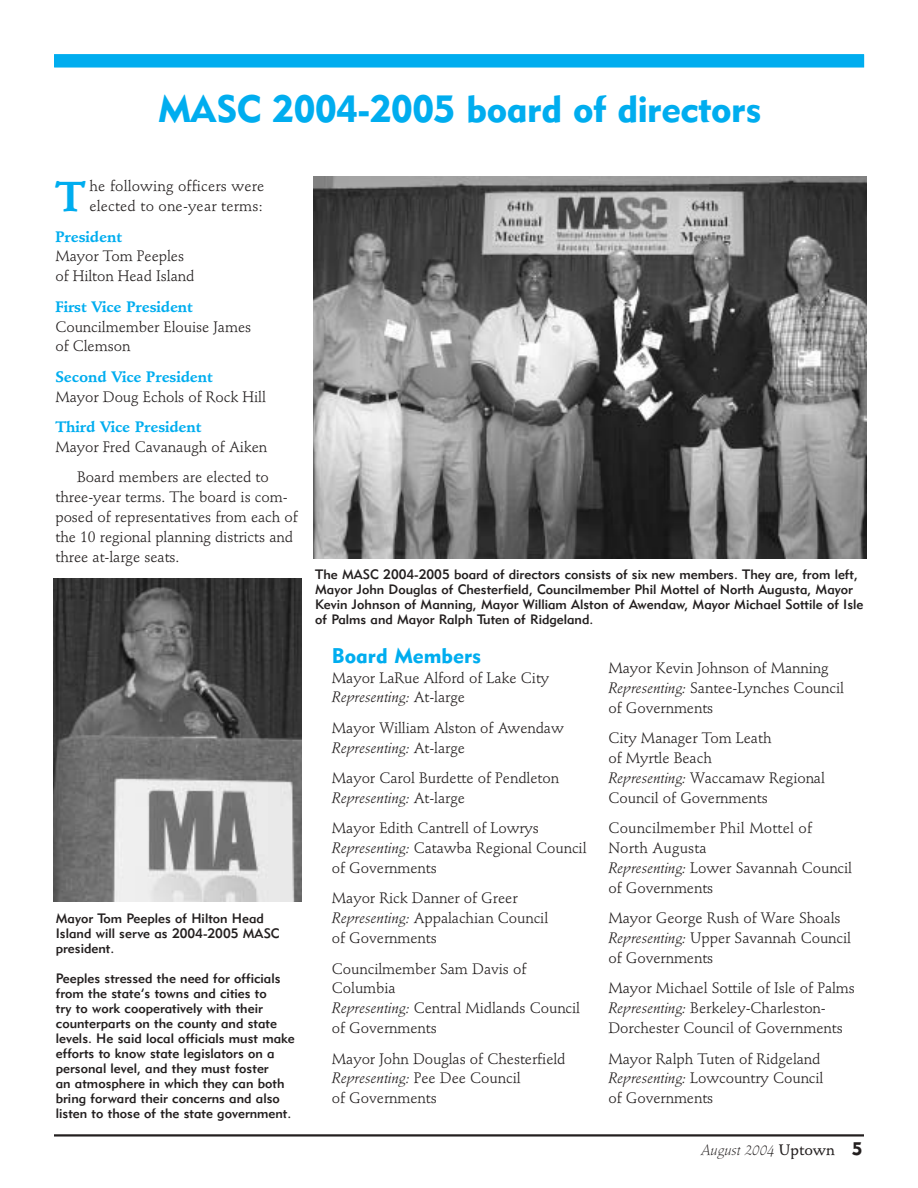
<style>
.page{position:relative;width:918px;height:1188px;background:#fff}
.page>*{position:absolute;margin:0;border:0;box-sizing:border-box;transform-origin:0 0}
.t1{font:700 41.55px "Stempel Schneidler";color:#00adef}
.t2{font:37.5px "Geometric 415 BT Black A";letter-spacing:-.01em;color:#00adef}
.t3{font:21px "Geometric 415 BT Black A";color:#00adef}
.t4{font:15px/19.8px "Stempel Schneidler";letter-spacing:-.005em;color:#231f1f}
.t5{font:700 15px "Stempel Schneidler";letter-spacing:-.005em;color:#00adef}
.t6{font:italic 300 15px "Stempel Schneidler";color:#231f1f}
.t7{font:13.5px/15px "Geometric 415 BT Medium A";color:#231f1f}
.s1{font-style:italic}
.s2{font-weight:500;font-style:normal}
.s3{font-family:"Geometric 415 BT Black A";font-weight:400;font-style:normal;font-size:18px}
</style>
<div class="page">
<hr style="left:54px;top:1134px;width:810px;height:3px;background:#231f1f">
<div style="left:54px;top:54px;width:810px;height:13px;background:#00adef"></div>
<img style="left:314px;top:177px;width:552px;height:381px">
<img style="left:53px;top:579px;width:248px;height:323px">
<h2 class="t2" style="left:158px;top:95px;width:605px">MASC 2004-2005 board of directors</h2>
<h1 class="t1" style="left:55px;top:180px;width:31px">T</h1>
<p class="t4" style="left:90px;top:178px;width:176px">he following officers were elected to one-year terms:</p>
<p class="t5" style="left:55px;top:230px;width:68px">President</p>
<p class="t4" style="left:55px;top:248px;width:141px">Mayor Tom Peeples of Hilton Head Island</p>
<p class="t5" style="left:55px;top:300px;width:139px">First Vice President</p>
<p class="t4" style="left:55px;top:318px;width:197px">Councilmember Elouise James of Clemson</p>
<p class="t5" style="left:55px;top:371px;width:159px">Second Vice President</p>
<p class="t4" style="left:55px;top:388px;width:212px">Mayor Doug Echols of Rock Hill</p>
<p class="t5" style="left:55px;top:421px;width:148px">Third Vice President</p>
<p class="t4" style="left:55px;top:433px;width:215px;line-height:30.3px;text-align:right">Mayor Fred Cavanaugh of Aiken<br>Board members are elected to</p>
<p class="t4" style="left:55px;top:489px;width:244px">three-year terms. The board is com&shy;posed of representatives from each of the 10 regional planning districts and three at-large seats.</p>
<p class="t7" style="left:56px;top:912px;width:225px">Mayor Tom Peeples of Hilton Head<br>Island will serve as 2004-2005 MASC president.</p>
<p class="t7" style="left:56px;top:972px;width:241px">Peeples stressed the need for officials from the state’s towns and cities to<br>try to work cooperatively with their counterparts on the county and state levels. He said local officials must make efforts to know state legislators on a personal level, and they must foster<br>an atmosphere in which they can both bring forward their concerns and also listen to those of the state government.</p>
<p class="t7" style="left:315px;top:568px;width:550px">The MASC 2004-2005 board of directors consists of six new members. They are, from left, Mayor John Douglas of Chesterfield, Councilmember Phil Mottel of North Augusta, Mayor Kevin Johnson of Manning, Mayor William Alston of Awendaw, Mayor Michael Sottile of Isle of Palms and Mayor Ralph Tuten of Ridgeland.</p>
<h3 class="t3" style="left:332px;top:648px;width:151px">Board Members</h3>
<p class="t4" style="left:332px;top:669px;width:219px">Mayor LaRue Alford of Lake City<br><span class="s1">Representing:</span> At-large</p>
<p class="t4" style="left:332px;top:719px;width:233px">Mayor William Alston of Awendaw<br><span class="s1">Representing:</span> At-large</p>
<p class="t4" style="left:332px;top:770px;width:229px">Mayor Carol Burdette of Pendleton<br><span class="s1">Representing:</span> At-large</p>
<p class="t4" style="left:332px;top:820px;width:256px">Mayor Edith Cantrell of Lowrys<br><span class="s1">Representing:</span> Catawba Regional Council of Governments</p>
<p class="t4" style="left:332px;top:890px;width:218px">Mayor Rick Danner of Greer<br><span class="s1">Representing:</span> Appalachian Council of Governments</p>
<p class="t4" style="left:332px;top:960px;width:250px">Councilmember Sam Davis of<br>Columbia<br><span class="s1">Representing:</span> Central Midlands Council of Governments</p>
<p class="t4" style="left:332px;top:1050px;width:235px">Mayor John Douglas of Chesterfield<br><span class="s1">Representing:</span> Pee Dee Council<br>of Governments</p>
<p class="t4" style="left:608px;top:660px;width:237px">Mayor Kevin Johnson of Manning<br><span class="s1">Representing:</span> Santee-Lynches Council of Governments</p>
<p class="t4" style="left:608px;top:730px;width:218px">City Manager Tom Leath<br>of Myrtle Beach<br><span class="s1">Representing:</span> Waccamaw Regional<br>Council of Governments</p>
<p class="t4" style="left:608px;top:820px;width:245px">Councilmember Phil Mottel of<br>North Augusta<br><span class="s1">Representing:</span> Lower Savannah Council of Governments</p>
<p class="t4" style="left:608px;top:910px;width:244px">Mayor George Rush of Ware Shoals<br><span class="s1">Representing:</span> Upper Savannah Council of Governments</p>
<p class="t4" style="left:608px;top:980px;width:248px">Mayor Michael Sottile of Isle of Palms<br><span class="s1">Representing:</span> Berkeley-Charleston-<br>Dorchester Council of Governments</p>
<p class="t4" style="left:608px;top:1050px;width:217px">Mayor Ralph Tuten of Ridgeland<br><span class="s1">Representing:</span> Lowcountry Council of Governments</p>
<p class="t6" style="left:701px;top:1144px;width:163px">August 2004 <span class="s2">Uptown</span> <span class="s3">5</span></p>
</div>
